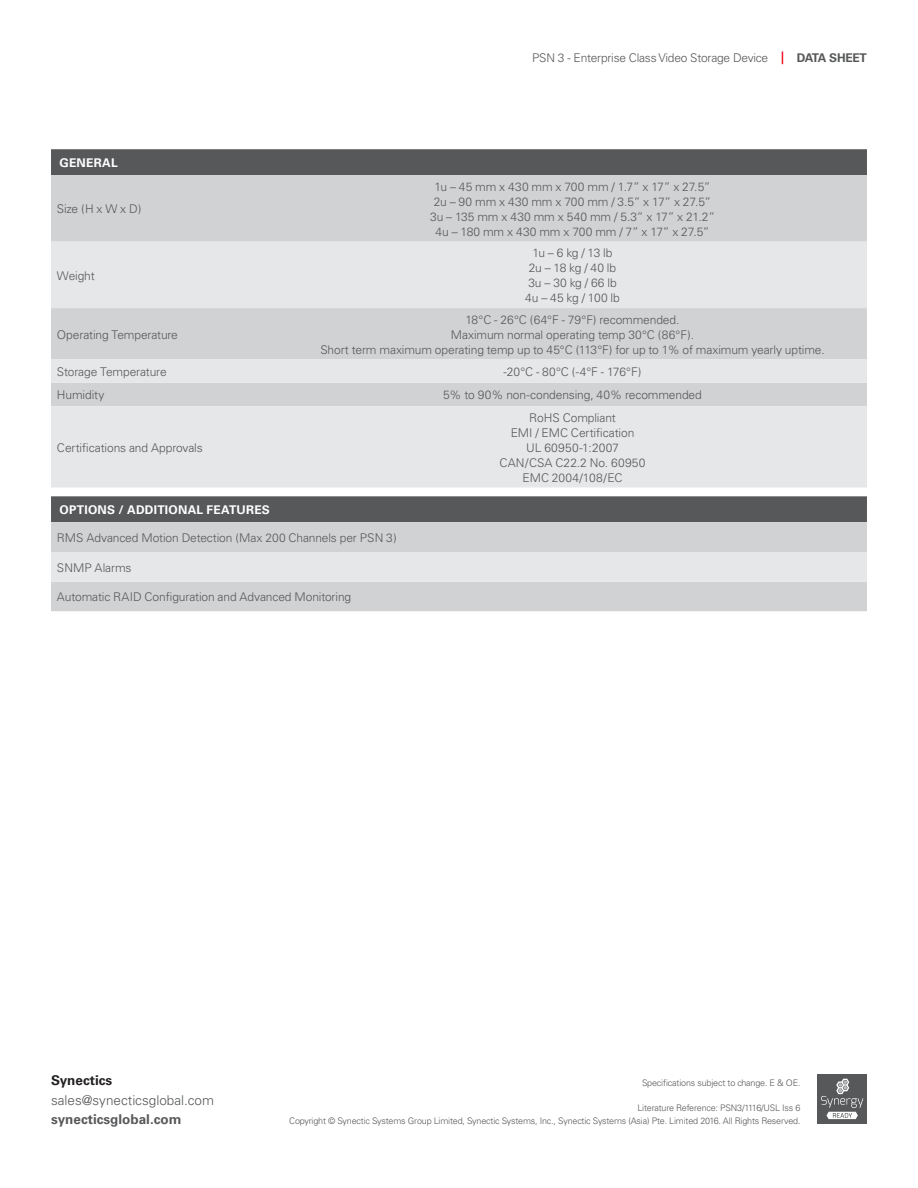
<style>
.page{position:relative;width:918px;height:1188px;background:#fff}
.page>*{position:absolute;margin:0;border:0;box-sizing:border-box;transform-origin:0 0}
.t1{font:300 13.5px "Univers";color:#57585a}
.t2{font:700 13.5px "Univers";color:#57585a}
.t3{font:700 13.5px "Univers";color:#231f20}
.t4{font:300 12px/15px "Univers";letter-spacing:-.01em;color:#57585a;text-align:center}
.t5{font:700 12px "Univers";letter-spacing:.02em;color:#fff}
.t6{font:700 12px "Univers";letter-spacing:-.02em;color:#57585a}
.t7{font:300 9px/13.5px "Univers";letter-spacing:-.02em;color:#57585a;text-align:right}
</style>
<div class="page">
<div style="left:818px;top:1075px;width:49px;height:49px;background:#57585a"></div>
<svg style="left:821px;top:1079px;width:42px;height:40px"></svg>
<svg style="left:782px;top:51px;width:1px;height:13px"></svg>
<div style="left:51px;top:149px;width:816px;height:26px;background:#57585a"></div>
<div style="left:51px;top:175px;width:816px;height:67px;background:#d1d2d4"></div>
<svg style="left:51px;top:242px;width:816px;height:246px;fill:#e6e7e9"></svg>
<svg style="left:51px;top:496px;width:816px;height:116px;fill:#d1d2d4"></svg>
<p class="t5" style="left:60px;top:155px;width:60px">GENERAL</p>
<p class="t4" style="left:57px;top:201px;width:86px">Size (H x W x D)</p>
<p class="t4" style="left:57px;top:268px;width:39px">Weight</p>
<p class="t4" style="left:57px;top:327px;width:123px">Operating Temperature</p>
<p class="t4" style="left:532px;top:50px;width:238px">PSN 3 - Enterprise Class Video Storage Device</p>
<p class="t6" style="left:797px;top:51px;width:72px">DATA SHEET</p>
<p class="t4" style="left:430px;top:179px;width:286px">1u – 45 mm x 430 mm x 700 mm / 1.7” x 17” x 27.5” 2u – 90 mm x 430 mm x 700 mm / 3.5” x 17” x 27.5” 3u – 135 mm x 430 mm x 540 mm / 5.3” x 17” x 21.2” 4u – 180 mm x 430 mm x 700 mm / 7” x 17” x 27.5”</p>
<p class="t4" style="left:525px;top:245px;width:96px">1u – 6 kg / 13 lb<br>2u – 18 kg / 40 lb<br>3u – 30 kg / 66 lb<br>4u – 45 kg / 100 lb</p>
<p class="t4" style="left:320px;top:312px;width:506px">18°C - 26°C (64°F - 79°F) recommended.<br>Maximum normal operating temp 30°C (86°F).<br>Short term maximum operating temp up to 45°C (113°F) for up to 1% of maximum yearly uptime.</p>
<p class="t4" style="left:57px;top:364px;width:111px">Storage Temperature</p>
<p class="t4" style="left:504px;top:364px;width:139px">-20°C - 80°C (-4°F - 176°F)</p>
<p class="t4" style="left:57px;top:388px;width:49px">Humidity</p>
<p class="t4" style="left:443px;top:388px;width:260px">5% to 90% non-condensing, 40% recommended</p>
<p class="t4" style="left:57px;top:440px;width:147px">Certifications and Approvals</p>
<p class="t5" style="left:60px;top:502px;width:212px">OPTIONS / ADDITIONAL FEATURES</p>
<p class="t4" style="left:57px;top:530px;width:341px">RMS Advanced Motion Detection (Max 200 Channels per PSN 3)</p>
<p class="t4" style="left:57px;top:560px;width:76px">SNMP Alarms</p>
<p class="t4" style="left:57px;top:590px;width:296px">Automatic RAID Configuration and Advanced Monitoring</p>
<p class="t4" style="left:500px;top:410px;width:147px">RoHS Compliant<br>EMI / EMC Certification<br>UL 60950-1:2007<br>CAN/CSA C22.2 No. 60950<br>EMC 2004/108/EC</p>
<p class="t3" style="left:51px;top:1073px;width:63px">Synectics</p>
<p class="t1" style="left:51px;top:1092px;width:165px">sales@synecticsglobal.com</p>
<p class="t2" style="left:51px;top:1112px;width:132px">synecticsglobal.com</p>
<p class="t7" style="left:642px;top:1076px;width:160px">Specifications subject to change. E &amp; OE.</p>
<p class="t7" style="left:289px;top:1101px;width:513px">Literature Reference: PSN3/1116/USL Iss 6<br>Copyright © Synectic Systems Group Limited, Synectic Systems, Inc., Synectic Systems (Asia) Pte. Limited 2016. All Rights Reserved.</p>
</div>
